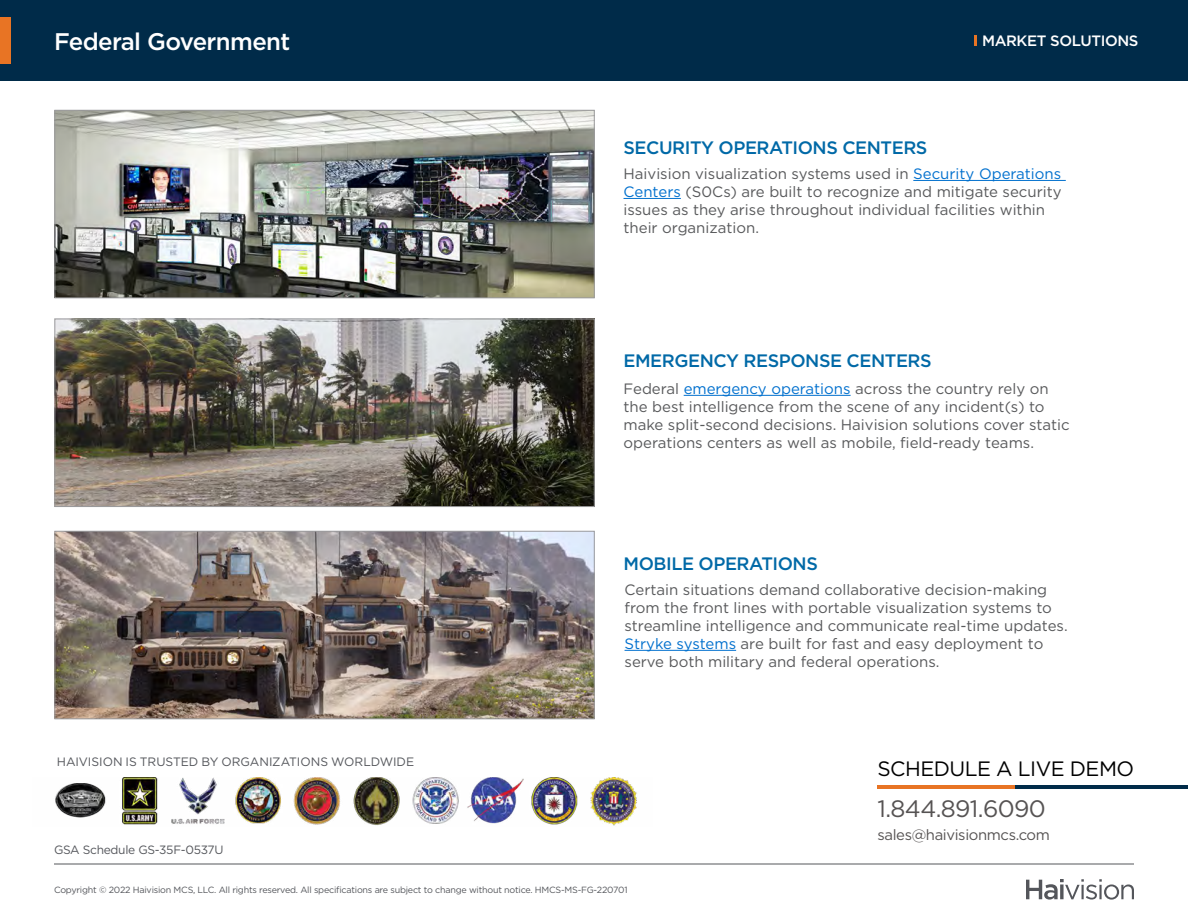
<style>
.page{position:relative;width:1188px;height:918px;background:#fff}
.page>*{position:absolute;margin:0;border:0;box-sizing:border-box;transform-origin:0 0}
.t1{font:500 24px "Gotham";letter-spacing:-.025em;color:#fff}
.t2{font:23.7px "Gotham";letter-spacing:-.025em;color:#565353}
.t3{font:20.85px "Gotham";letter-spacing:-.025em;color:#000}
.t4{font:500 18px "Gotham";letter-spacing:-.025em;color:#0069a7}
.t5{font:15px/18px "Gotham";color:#58595b}
.t6{font:500 15px "Gotham";letter-spacing:-.025em;color:#fff}
.t7{font:14.85px "Gotham";letter-spacing:-.025em;color:#565353}
.t8{font:12.15px "Gotham";letter-spacing:-.005em;color:#54565b}
.t9{font:12px "Gotham";letter-spacing:-.025em;color:#54565b}
.t10{font:9px "Gotham";letter-spacing:-.025em;color:#54565b}
.s1{color:#0070ce}
</style>
<div class="page">
<div style="left:0;top:0;width:1188px;height:81px;background:#002b49"></div>
<div style="left:0;top:17px;width:11px;height:47px;background:#e87424"></div>
<svg style="left:1026px;top:879px;width:108px;height:21px"></svg>
<hr style="left:54px;top:864px;width:1080px;height:1px;background:#54565b">
<hr style="left:922px;top:786px;width:266px;height:3px;background:#002b49">
<hr style="left:878px;top:786px;width:137px;height:3px;background:#e87424">
<img style="left:55px;top:777px;width:582px;height:49px">
<svg style="left:974px;top:36px;width:2px;height:10px"></svg>
<hr style="left:913px;top:180px;width:153px;height:1px;background:#0070ce">
<hr style="left:624px;top:198px;width:57px;height:1px;background:#0070ce">
<hr style="left:684px;top:395px;width:167px;height:1px;background:#0070ce">
<hr style="left:625px;top:650px;width:111px;height:1px;background:#0070ce">
<img style="left:57px;top:112px;width:535px;height:184px">
<div style="left:55px;top:110px;width:539px;height:188px;border:1px solid #9b9b9d"></div>
<img style="left:57px;top:321px;width:535px;height:184px">
<div style="left:55px;top:319px;width:539px;height:188px;border:1px solid #9b9b9d"></div>
<img style="left:57px;top:533px;width:535px;height:184px">
<div style="left:55px;top:531px;width:539px;height:188px;border:1px solid #9b9b9d"></div>
<h1 class="t1" style="left:54px;top:25px;width:238px">Federal Government</h1>
<p class="t6" style="left:982px;top:31px;width:158px">MARKET SOLUTIONS</p>
<p class="t4" style="left:624px;top:136px;width:305px">SECURITY OPERATIONS CENTERS</p>
<p class="t5" style="left:624px;top:164px;width:440px">Haivision visualization systems used in <span class="s1">Security Operations Centers</span> (S0Cs) are built to recognize and mitigate security issues as they arise throughout individual facilities within their organization.</p>
<p class="t4" style="left:624px;top:349px;width:310px">EMERGENCY RESPONSE CENTERS</p>
<p class="t5" style="left:624px;top:379px;width:448px">Federal <span class="s1">emergency operations</span> across the country rely on the best intelligence from the scene of any incident(s) to make split-second decisions. Haivision solutions cover static operations centers as well as mobile, field-ready teams.</p>
<p class="t4" style="left:624px;top:551px;width:196px">MOBILE OPERATIONS</p>
<p class="t8" style="left:57px;top:754px;width:359px">HAIVISION IS TRUSTED BY ORGANIZATIONS WORLDWIDE</p>
<p class="t9" style="left:54px;top:842px;width:171px">GSA Schedule GS-35F-0537U</p>
<p class="t5" style="left:625px;top:580px;width:445px">Certain situations demand collaborative decision-making from the front lines with portable visualization systems to streamline intelligence and communicate real-time updates.<br><span class="s1">Stryke systems</span> are built for fast and easy deployment to serve both military and federal operations.</p>
<h3 class="t3" style="left:878px;top:755px;width:258px">SCHEDULE A LIVE DEMO</h3>
<h2 class="t2" style="left:878px;top:794px;width:170px">1.844.891.6090</h2>
<p class="t7" style="left:878px;top:825px;width:174px">sales@haivisionmcs.com</p>
<p class="t10" style="left:54px;top:884px;width:575px">Copyright © 2022 Haivision MCS, LLC. All rights reserved. All specifications are subject to change without notice. HMCS-MS-FG-220701</p>
</div>
